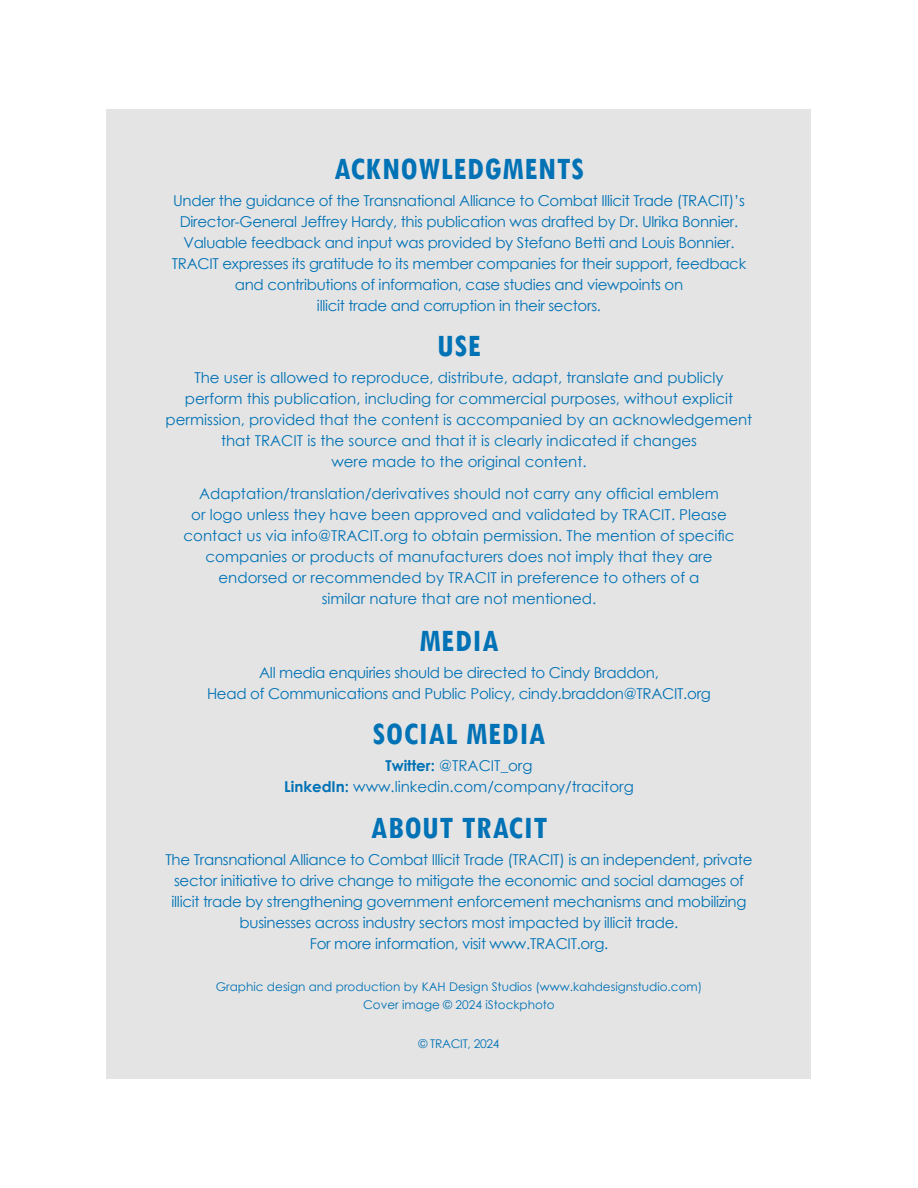
<style>
.page{position:relative;width:918px;height:1188px;background:#fff}
.page>*{position:absolute;margin:0;border:0;box-sizing:border-box;transform-origin:0 0}
.t1{font:700 condensed 33px "Tw Cen";letter-spacing:.02em;color:#0072b5}
.t2{font:15px/21px "Century Gothic";letter-spacing:-.02em;color:#0072b5;text-align:center}
.t3{font:15px/21px "Century Gothic";color:#0072b5;text-align:center}
.t4{font:12px/18px "Century Gothic";color:#0072b5;text-align:center}
.t5{font:12px "Century Gothic";letter-spacing:-.02em;color:#0072b5}
.s1{font-weight:700}
</style>
<div class="page">
<div style="left:107px;top:109px;width:704px;height:970px;background:#e5e4e4"></div>
<h1 class="t1" style="left:334px;top:149px;width:251px">ACKNOWLEDGMENTS</h1>
<p class="t2" style="left:172px;top:190px;width:576px">Under the guidance of the Transnational Alliance to Combat Illicit Trade (TRACIT)’s Director-General Jeffrey Hardy, this publication was drafted by Dr. Ulrika Bonnier.<br>Valuable feedback and input was provided by Stefano Betti and Louis Bonnier.<br>TRACIT expresses its gratitude to its member companies for their support, feedback and contributions of information, case studies and viewpoints on<br>illicit trade and corruption in their sectors.</p>
<h1 class="t1" style="left:437px;top:326px;width:45px">USE</h1>
<p class="t3" style="left:166px;top:367px;width:588px">The user is allowed to reproduce, distribute, adapt, translate and publicly perform this publication, including for commercial purposes, without explicit permission, provided that the content is accompanied by an acknowledgement that TRACIT is the source and that it is clearly indicated if changes<br>were made to the original content.</p>
<p class="t3" style="left:184px;top:483px;width:552px">Adaptation/translation/derivatives should not carry any official emblem<br>or logo unless they have been approved and validated by TRACIT. Please contact us via info@TRACIT.org to obtain permission. The mention of specific companies or products of manufacturers does not imply that they are endorsed or recommended by TRACIT in preference to others of a<br>similar nature that are not mentioned.</p>
<h1 class="t1" style="left:419px;top:620px;width:81px">MEDIA</h1>
<p class="t2" style="left:207px;top:661px;width:505px">All media enquiries should be directed to Cindy Braddon,<br>Head of Communications and Public Policy, cindy.braddon@TRACIT.org</p>
<h1 class="t1" style="left:373px;top:713px;width:174px">SOCIAL MEDIA</h1>
<p class="t3" style="left:284px;top:754px;width:351px"><span class="s1">Twitter:</span> @TRACIT_org<br><span class="s1">LinkedIn:</span> www.linkedin.com/company/tracitorg</p>
<h1 class="t1" style="left:371px;top:808px;width:178px">ABOUT TRACIT</h1>
<p class="t2" style="left:166px;top:849px;width:588px">The Transnational Alliance to Combat Illicit Trade (TRACIT) is an independent, private sector initiative to drive change to mitigate the economic and social damages of illicit trade by strengthening government enforcement mechanisms and mobilizing businesses across industry sectors most impacted by illicit trade.<br>For more information, visit www.TRACIT.org.</p>
<p class="t4" style="left:216px;top:978px;width:488px">Graphic design and production by KAH Design Studios (www.kahdesignstudio.com)<br>Cover image © 2024 iStockphoto</p>
<p class="t5" style="left:418px;top:1036px;width:83px">© TRACIT, 2024</p>
</div>
